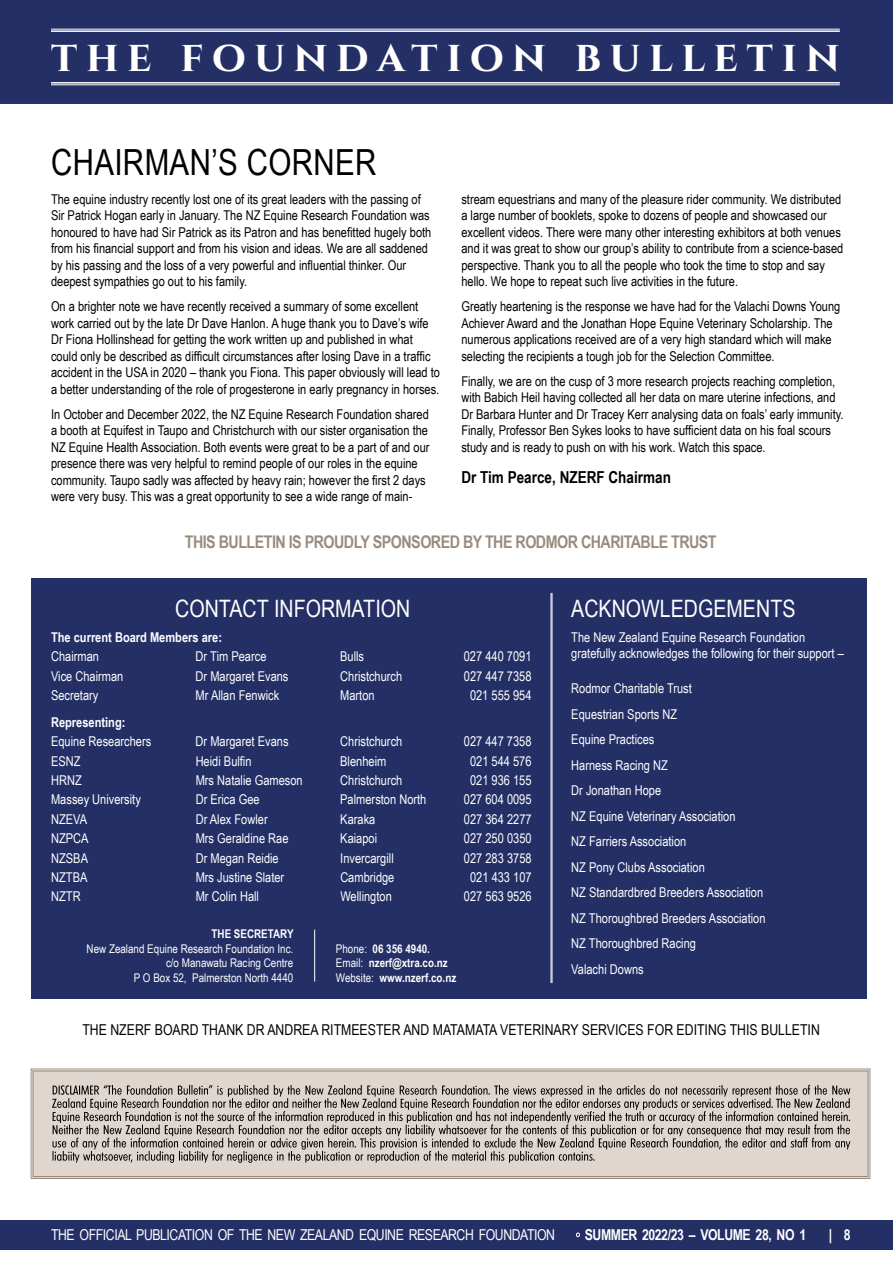
<style>
.page{position:relative;width:893px;height:1263px;background:#fff}
.page>*{position:absolute;margin:0;border:0;box-sizing:border-box;transform-origin:0 0}
.t1{font:700 43.5px "Cinzel";letter-spacing:.195em;color:#fff}
.t2{font:36px "Arial Narrow";letter-spacing:.01em;color:#000}
.t3{font:24px "Arial Narrow";color:#fff}
.t4{font:700 17.4px "Arial Narrow";letter-spacing:-.03em;color:#9a8b7d}
.t5{font:700 16.5px "Arial Narrow";color:#000}
.t6{font:15px "Arial Narrow";color:#000}
.t7{font:15px "Arial Narrow";letter-spacing:-.03em;color:#fff}
.t8{font:700 15px "Arial Narrow";letter-spacing:-.03em;color:#fff}
.t9{font:13.5px/16.5px "Arial Narrow";color:#000}
.t10{font:13.5px/25.5px "Arial Narrow";color:#fff}
.t11{font:700 13.5px "Arial Narrow";color:#fff}
.t12{font:12px/14.4px "Arial Narrow";color:#fff;text-align:right}
.t13{font:700 12px/14.4px "Arial Narrow";color:#fff}
.s1{font-weight:400}
</style>
<div class="page">
<div style="left:0;top:1220px;width:893px;height:29px;background:#232f65"></div>
<div style="left:0;top:0;width:893px;height:104px;background:#232f65"></div>
<hr style="left:51px;top:29px;width:789px;height:1px;background:#fff">
<hr style="left:51px;top:30px;width:789px;height:2px;background:#fff">
<hr style="left:51px;top:82px;width:789px;height:2px;background:#fff">
<hr style="left:51px;top:85px;width:789px;height:1px;background:#fff">
<svg style="left:30px;top:1068px;width:841px;height:111px;background:#dad1ca"></svg>
<div style="left:33px;top:1070px;width:835px;height:107px;border:1px solid #9a8b7d"></div>
<svg style="left:52px;top:1085px;width:798px;height:78px;background:#b3aca7"></svg>
<div style="left:31px;top:578px;width:835px;height:421px;background:#232f65"></div>
<hr style="left:314px;top:930px;width:1px;height:51px;background:#fff">
<hr style="left:552px;top:593px;width:1px;height:390px;background:#fff">
<hr style="left:551px;top:593px;width:1px;height:390px;background:#fff">
<h1 class="t1" style="left:51px;top:29px;width:790px">THE FOUNDATION BULLETIN</h1>
<h2 class="t2" style="left:51px;top:136px;width:327px">CHAIRMAN’S CORNER</h2>
<p class="t9" style="left:51px;top:190px;width:382px">The equine industry recently lost one of its great leaders with the passing of Sir Patrick Hogan early in January. The NZ Equine Research Foundation was honoured to have had Sir Patrick as its Patron and has benefitted hugely both from his financial support and from his vision and ideas. We are all saddened by his passing and the loss of a very powerful and influential thinker. Our deepest sympathies go out to his family.</p>
<p class="t9" style="left:51px;top:298px;width:391px">On a brighter note we have recently received a summary of some excellent work carried out by the late Dr Dave Hanlon. A huge thank you to Dave’s wife Dr Fiona Hollinshead for getting the work written up and published in what could only be described as difficult circumstances after losing Dave in a traffic accident in the USA in 2020 – thank you Fiona. This paper obviously will lead to a better understanding of the role of progesterone in early pregnancy in horses.</p>
<p class="t9" style="left:51px;top:405px;width:380px">In October and December 2022, the NZ Equine Research Foundation shared a booth at Equifest in Taupo and Christchurch with our sister organisation the NZ Equine Health Association. Both events were great to be a part of and our presence there was very helpful to remind people of our roles in the equine community. Taupo sadly was affected by heavy rain; however the first 2 days were very busy. This was a great opportunity to see a wide range of main-</p>
<p class="t9" style="left:461px;top:190px;width:383px">stream equestrians and many of the pleasure rider community. We distributed a large number of booklets, spoke to dozens of people and showcased our excellent videos. There were many other interesting exhibitors at both venues and it was great to show our group’s ability to contribute from a science-based perspective. Thank you to all the people who took the time to stop and say hello. We hope to repeat such live activities in the future.</p>
<p class="t9" style="left:461px;top:298px;width:380px">Greatly heartening is the response we have had for the Valachi Downs Young Achiever Award and the Jonathan Hope Equine Veterinary Scholarship. The numerous applications received are of a very high standard which will make selecting the recipients a tough job for the Selection Committee.</p>
<p class="t9" style="left:461px;top:372px;width:384px">Finally, we are on the cusp of 3 more research projects reaching completion, with Babich Heil having collected all her data on mare uterine infections, and Dr Barbara Hunter and Dr Tracey Kerr analysing data on foals’ early immunity.<br>Finally, Professor Ben Sykes looks to have sufficient data on his foal scours study and is ready to push on with his work. Watch this space.</p>
<p class="t5" style="left:461px;top:464px;width:211px">Dr Tim Pearce, NZERF Chairman</p>
<p class="t4" style="left:185px;top:529px;width:533px">THIS BULLETIN IS PROUDLY SPONSORED BY THE RODMOR CHARITABLE TRUST</p>
<h3 class="t3" style="left:175px;top:591px;width:237px">CONTACT INFORMATION</h3>
<p class="t11" style="left:51px;top:627px;width:173px">The current Board Members are:</p>
<p class="t10" style="left:51px;top:643px;width:49px">Chairman</p>
<p class="t10" style="left:196px;top:643px;width:72px">Dr Tim Pearce</p>
<p class="t10" style="left:340px;top:643px;width:25px">Bulls</p>
<p class="t10" style="left:464px;top:643px;width:69px">027 440 7091</p>
<p class="t10" style="left:51px;top:662px;width:74px">Vice Chairman</p>
<p class="t10" style="left:196px;top:662px;width:94px">Dr Margaret Evans</p>
<p class="t10" style="left:340px;top:662px;width:64px">Christchurch</p>
<p class="t10" style="left:464px;top:662px;width:69px">027 447 7358</p>
<p class="t10" style="left:51px;top:682px;width:49px">Secretary</p>
<p class="t10" style="left:196px;top:682px;width:85px">Mr Allan Fenwick</p>
<p class="t10" style="left:340px;top:682px;width:36px">Marton</p>
<p class="t10" style="left:470px;top:682px;width:63px">021 555 954</p>
<p class="t11" style="left:51px;top:712px;width:76px">Representing:</p>
<p class="t10" style="left:51px;top:728px;width:102px">Equine Researchers</p>
<p class="t10" style="left:196px;top:728px;width:94px">Dr Margaret Evans</p>
<p class="t10" style="left:340px;top:728px;width:64px">Christchurch</p>
<p class="t10" style="left:464px;top:728px;width:69px">027 447 7358</p>
<p class="t10" style="left:51px;top:747px;width:31px">ESNZ</p>
<p class="t10" style="left:196px;top:747px;width:57px">Heidi Bulfin</p>
<p class="t10" style="left:340px;top:747px;width:48px">Blenheim</p>
<p class="t10" style="left:470px;top:747px;width:63px">021 544 576</p>
<p class="t10" style="left:51px;top:767px;width:32px">HRNZ</p>
<p class="t10" style="left:196px;top:767px;width:109px">Mrs Natalie Gameson</p>
<p class="t10" style="left:340px;top:767px;width:64px">Christchurch</p>
<p class="t10" style="left:470px;top:767px;width:63px">021 936 155</p>
<p class="t10" style="left:51px;top:786px;width:91px">Massey University</p>
<p class="t10" style="left:196px;top:786px;width:65px">Dr Erica Gee</p>
<p class="t10" style="left:340px;top:786px;width:88px">Palmerston North</p>
<p class="t10" style="left:464px;top:786px;width:69px">027 604 0095</p>
<p class="t10" style="left:51px;top:806px;width:38px">NZEVA</p>
<p class="t10" style="left:196px;top:806px;width:73px">Dr Alex Fowler</p>
<p class="t10" style="left:340px;top:806px;width:37px">Karaka</p>
<p class="t10" style="left:464px;top:806px;width:69px">027 364 2277</p>
<p class="t10" style="left:51px;top:825px;width:39px">NZPCA</p>
<p class="t10" style="left:196px;top:825px;width:94px">Mrs Geraldine Rae</p>
<p class="t10" style="left:340px;top:825px;width:38px">Kaiapoi</p>
<p class="t10" style="left:464px;top:825px;width:69px">027 250 0350</p>
<p class="t10" style="left:51px;top:844px;width:38px">NZSBA</p>
<p class="t10" style="left:196px;top:844px;width:85px">Dr Megan Reidie</p>
<p class="t10" style="left:340px;top:844px;width:55px">Invercargill</p>
<p class="t10" style="left:464px;top:844px;width:69px">027 283 3758</p>
<p class="t10" style="left:51px;top:864px;width:38px">NZTBA</p>
<p class="t10" style="left:196px;top:864px;width:90px">Mrs Justine Slater</p>
<p class="t10" style="left:340px;top:864px;width:56px">Cambridge</p>
<p class="t10" style="left:470px;top:864px;width:63px">021 433 107</p>
<p class="t10" style="left:51px;top:883px;width:31px">NZTR</p>
<p class="t10" style="left:196px;top:883px;width:65px">Mr Colin Hall</p>
<p class="t10" style="left:340px;top:883px;width:53px">Wellington</p>
<p class="t10" style="left:464px;top:883px;width:69px">027 563 9526</p>
<p class="t13" style="left:212px;top:926px;width:84px">THE SECRETARY</p>
<p class="t12" style="left:87px;top:941px;width:208px">New Zealand Equine Research Foundation Inc. c/o Manawatu Racing Centre<br>P O Box 52, Palmerston North 4440</p>
<p class="t13" style="left:336px;top:941px;width:122px"><span class="s1">Phone:</span> 06 356 4940.<br><span class="s1">Email:</span> nzerf@xtra.co.nz<br><span class="s1">Website:</span> www.nzerf.co.nz</p>
<h3 class="t3" style="left:571px;top:591px;width:226px">ACKNOWLEDGEMENTS</h3>
<p class="t10" style="left:571px;top:628px;width:274px;line-height:16.2px">The New Zealand Equine Research Foundation gratefully acknowledges the following for their support –</p>
<p class="t10" style="left:571px;top:675px;width:196px">Rodmor Charitable Trust<br>Equestrian Sports NZ<br>Equine Practices<br>Harness Racing NZ<br>Dr Jonathan Hope<br>NZ Equine Veterinary Association<br>NZ Farriers Association<br>NZ Pony Clubs Association<br>NZ Standardbred Breeders Association<br>NZ Thoroughbred Breeders Association<br>NZ Thoroughbred Racing<br>Valachi Downs</p>
<p class="t6" style="left:82px;top:1018px;width:739px">THE NZERF BOARD THANK DR ANDREA RITMEESTER AND MATAMATA VETERINARY SERVICES FOR EDITING THIS BULLETIN</p>
<p class="t7" style="left:51px;top:1224px;width:506px">THE OFFICIAL PUBLICATION OF THE NEW ZEALAND EQUINE RESEARCH FOUNDATION</p>
<p class="t8" style="left:576px;top:1223px;width:232px"><span class="s1">•</span> SUMMER 2022/23 – VOLUME 28, NO 1</p>
<p class="t8" style="left:829px;top:1223px;width:23px">| 8</p>
</div>
